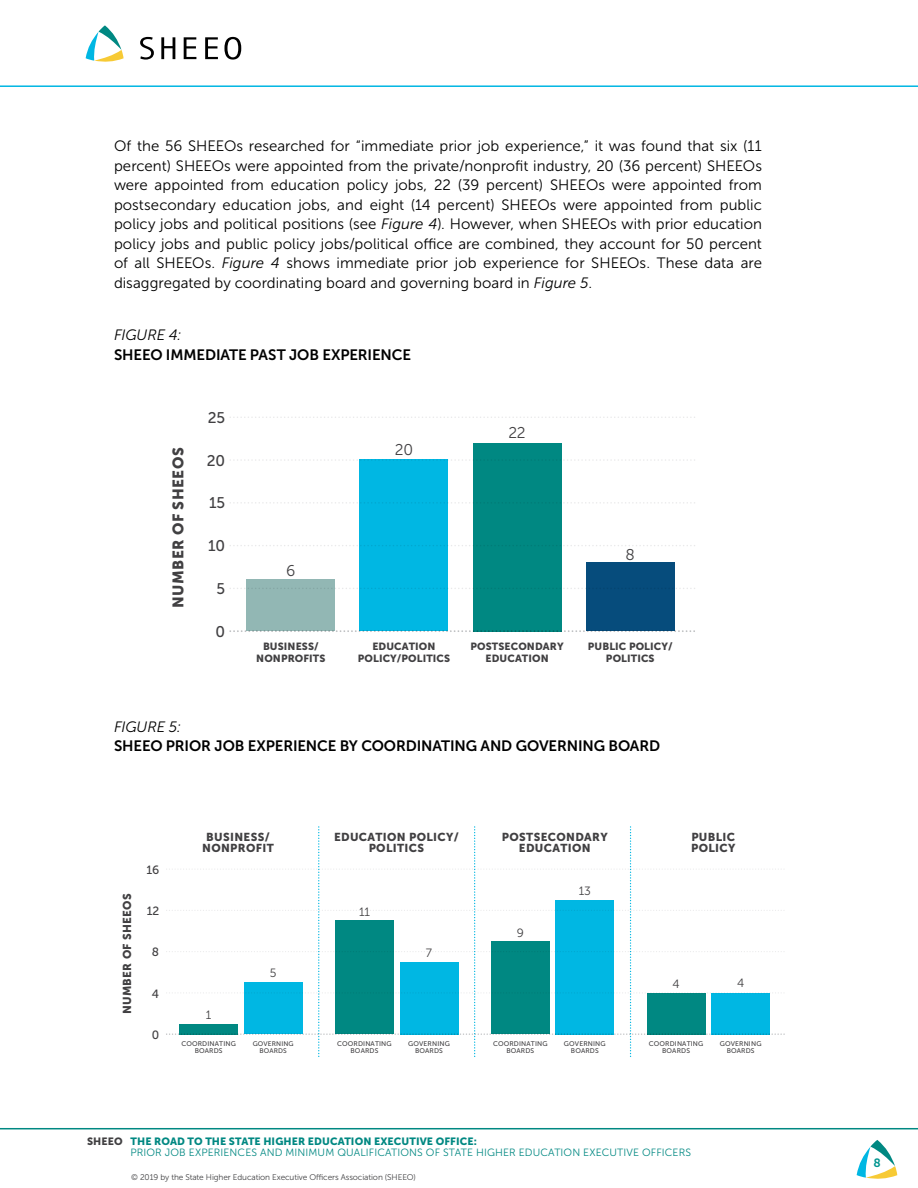
<style>
.page{position:relative;width:918px;height:1188px;background:#fff}
.page>*{position:absolute;margin:0;border:0;box-sizing:border-box;transform-origin:0 0}
.t1{font:15.6px "Museo Sans 300";color:#414042}
.t2{font:15.45px "Museo Sans 500";letter-spacing:-.02em;color:#414042}
.t3{font:15.15px "Museo Sans 900";letter-spacing:.03em;color:#414042}
.t4{font:15px/19.5px "Museo Sans 300";color:#000;text-align:justify}
.t5{font:15px "Museo Sans 700";letter-spacing:-.01em;color:#000}
.t6{font:italic 15px "Museo Sans 300";letter-spacing:-.005em;color:#000}
.t7{font:12px "Museo Sans 300";color:#414042}
.t8{font:12px "Museo Sans 500";color:#414042}
.t9{font:12px "Museo Sans 700";color:#009590}
.t10{font:11.55px/11.4px "Museo Sans 900";letter-spacing:.03em;color:#414042;text-align:center}
.t11{font:10.5px "Museo Sans 300";letter-spacing:.01em;color:#008882}
.t12{font:10.5px "Museo Sans 900";letter-spacing:.01em;color:#008882}
.t13{font:10.35px/12.1px "Museo Sans 900";letter-spacing:.01em;color:#414042;text-align:center}
.t14{font:8.25px "Museo Sans 300";letter-spacing:-.01em;color:#404042}
.t15{font:6.75px/7.4px "Museo Sans 500";letter-spacing:.02em;color:#414042;text-align:center}
.t16{font:6.6px/7.4px "Museo Sans 500";letter-spacing:.02em;color:#414042;text-align:center}
.s1{font-style:italic}
.s2{color:#414042}
</style>
<div class="page">
<hr style="left:0;top:1128px;width:918px;height:1px;background:#008882">
<svg style="left:86px;top:25px;width:38px;height:37px"></svg>
<svg style="left:140px;top:37px;width:14px;height:23px"></svg>
<svg style="left:161px;top:37px;width:14px;height:22px"></svg>
<svg style="left:184px;top:37px;width:12px;height:22px"></svg>
<svg style="left:205px;top:37px;width:13px;height:22px"></svg>
<svg style="left:224px;top:37px;width:17px;height:23px"></svg>
<svg style="left:857px;top:1140px;width:40px;height:39px"></svg>
<hr style="left:0;top:85px;width:918px;height:2px;background:#00b7e3">
<div style="left:247px;top:580px;width:88px;height:51px;background:#92b7b4"></div>
<svg style="left:230px;top:417px;width:465px;height:1px"></svg>
<svg style="left:230px;top:459px;width:465px;height:2px"></svg>
<svg style="left:230px;top:502px;width:465px;height:2px"></svg>
<svg style="left:230px;top:545px;width:465px;height:1px"></svg>
<svg style="left:230px;top:588px;width:465px;height:1px"></svg>
<svg style="left:230px;top:630px;width:465px;height:2px"></svg>
<div style="left:360px;top:459px;width:88px;height:172px;background:#00b7e3"></div>
<div style="left:473px;top:443px;width:88px;height:188px;background:#008882"></div>
<div style="left:586px;top:563px;width:88px;height:68px;background:#064c7c"></div>
<svg style="left:167px;top:827px;width:618px;height:230px"></svg>
<p class="t4" style="left:114px;top:136px;width:650px">Of the 56 SHEEOs researched for “immediate prior job experience,” it was found that six (11 percent) SHEEOs were appointed from the private/nonprofit industry, 20 (36 percent) SHEEOs were appointed from education policy jobs, 22 (39 percent) SHEEOs were appointed from postsecondary education jobs, and eight (14 percent) SHEEOs were appointed from public policy jobs and political positions (see <span class="s1">Figure 4</span>). However, when SHEEOs with prior education policy jobs and public policy jobs/political office are combined, they account for 50 percent of all SHEEOs. <span class="s1">Figure 4</span> shows immediate prior job experience for SHEEOs. These data are disaggregated by coordinating board and governing board in <span class="s1">Figure 5</span>.</p>
<p class="t6" style="left:114px;top:327px;width:69px">FIGURE 4:</p>
<p class="t5" style="left:114px;top:346px;width:299px">SHEEO IMMEDIATE PAST JOB EXPERIENCE</p>
<p class="t3" style="left:170px;top:608px;width:162px;rotate:-90deg">NUMBER OF SHEEOS</p>
<p class="t2" style="left:208px;top:409px;width:19px">25</p>
<p class="t2" style="left:207px;top:452px;width:20px">20</p>
<p class="t2" style="left:209px;top:495px;width:17px">15</p>
<p class="t2" style="left:208px;top:538px;width:18px">10</p>
<p class="t2" style="left:216px;top:580px;width:10px">5</p>
<p class="t2" style="left:215px;top:623px;width:11px">0</p>
<p class="t1" style="left:286px;top:562px;width:11px">6</p>
<p class="t1" style="left:395px;top:441px;width:20px">20</p>
<p class="t1" style="left:509px;top:424px;width:19px">22</p>
<p class="t1" style="left:626px;top:546px;width:11px">8</p>
<p class="t13" style="left:256px;top:641px;width:71px">BUSINESS/<br>NONPROFITS</p>
<p class="t13" style="left:358px;top:641px;width:94px">EDUCATION<br>POLICY/POLITICS</p>
<p class="t13" style="left:471px;top:641px;width:95px">POSTSECONDARY<br>EDUCATION</p>
<p class="t13" style="left:588px;top:641px;width:86px">PUBLIC POLICY/<br>POLITICS</p>
<p class="t6" style="left:114px;top:719px;width:69px">FIGURE 5:</p>
<p class="t5" style="left:114px;top:738px;width:548px">SHEEO PRIOR JOB EXPERIENCE BY COORDINATING AND GOVERNING BOARD</p>
<p class="t10" style="left:121px;top:1014px;width:123px;rotate:-90deg">NUMBER OF SHEEOS</p>
<p class="t8" style="left:146px;top:863px;width:14px">16</p>
<p class="t8" style="left:147px;top:904px;width:14px">12</p>
<p class="t8" style="left:152px;top:946px;width:9px">8</p>
<p class="t8" style="left:152px;top:987px;width:9px">4</p>
<p class="t8" style="left:152px;top:1028px;width:9px">0</p>
<p class="t10" style="left:202px;top:831px;width:73px">BUSINESS/<br>NONPROFIT</p>
<p class="t10" style="left:334px;top:831px;width:126px">EDUCATION POLICY/<br>POLITICS</p>
<p class="t10" style="left:502px;top:831px;width:107px">POSTSECONDARY<br>EDUCATION</p>
<p class="t10" style="left:691px;top:831px;width:46px;text-align:left">PUBLIC<br>POLICY</p>
<p class="t7" style="left:206px;top:1008px;width:7px">1</p>
<p class="t7" style="left:270px;top:967px;width:8px">5</p>
<p class="t7" style="left:359px;top:905px;width:12px">11</p>
<p class="t7" style="left:426px;top:946px;width:8px">7</p>
<p class="t7" style="left:517px;top:926px;width:9px">9</p>
<p class="t7" style="left:579px;top:884px;width:14px">13</p>
<p class="t7" style="left:673px;top:978px;width:9px">4</p>
<p class="t7" style="left:737px;top:977px;width:9px">4</p>
<p class="t15" style="left:181px;top:1040px;width:56px">COORDINATING<br>BOARDS</p>
<p class="t16" style="left:253px;top:1040px;width:42px">GOVERNING<br>BOARDS</p>
<p class="t15" style="left:337px;top:1040px;width:56px">COORDINATING<br>BOARDS</p>
<p class="t15" style="left:408px;top:1040px;width:43px">GOVERNING<br>BOARDS</p>
<p class="t15" style="left:493px;top:1040px;width:56px">COORDINATING<br>BOARDS</p>
<p class="t15" style="left:564px;top:1040px;width:43px">GOVERNING<br>BOARDS</p>
<p class="t15" style="left:649px;top:1040px;width:56px">COORDINATING<br>BOARDS</p>
<p class="t15" style="left:720px;top:1040px;width:43px">GOVERNING<br>BOARDS</p>
<p class="t12" style="left:87px;top:1135px;width:391px"><span class="s2">SHEEO</span> THE ROAD TO THE STATE HIGHER EDUCATION EXECUTIVE OFFICE:</p>
<p class="t11" style="left:131px;top:1147px;width:562px">PRIOR JOB EXPERIENCES AND MINIMUM QUALIFICATIONS OF STATE HIGHER EDUCATION EXECUTIVE OFFICERS</p>
<p class="t14" style="left:131px;top:1172px;width:286px">© 2019 by the State Higher Education Executive Officers Association (SHEEO)</p>
<p class="t9" style="left:873px;top:1156px;width:9px">8</p>
</div>
